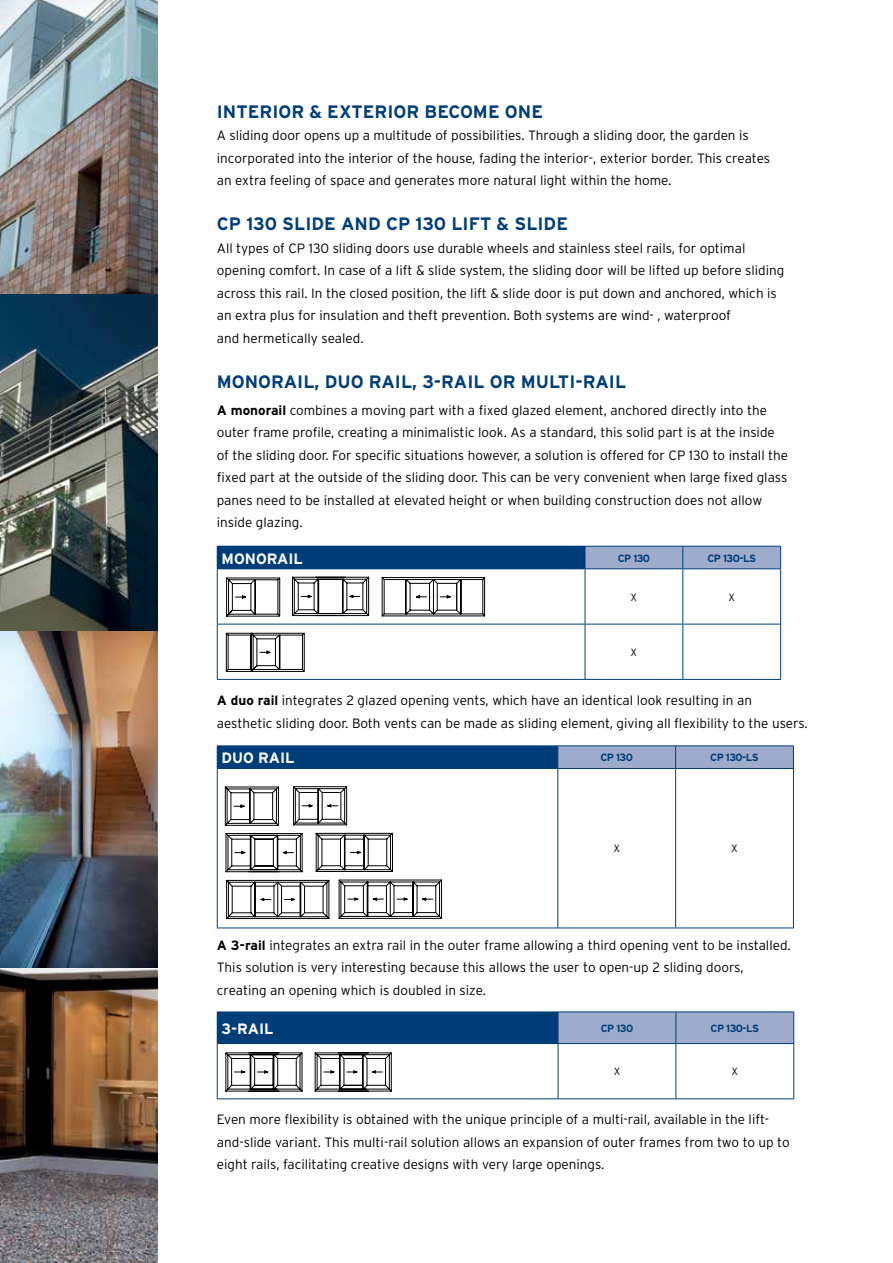
<style>
.page{position:relative;width:893px;height:1263px;background:#fff}
.page>*{position:absolute;margin:0;border:0;box-sizing:border-box;transform-origin:0 0}
.t1{font:700 18px "Interstate Rey";color:#003e7a}
.t2{font:700 15px "Interstate Rey";color:#fff}
.t3{font:300 13.5px/22.5px "Interstate Rey";color:#000}
.t4{font:700 10.5px "Interstate Rey";letter-spacing:-.05em;color:#003e7a}
.t5{font:300 10.5px "Interstate Rey";color:#000}
.s1{font-weight:700}
</style>
<div class="page">
<div style="left:217px;top:746px;width:341px;height:22px;background:#003e7a"></div>
<hr style="left:217px;top:927px;width:341px;height:1px;background:#003e7a">
<hr style="left:558px;top:927px;width:118px;height:1px;background:#003e7a">
<hr style="left:676px;top:927px;width:118px;height:1px;background:#003e7a">
<hr style="left:557px;top:769px;width:1px;height:158px;background:#003e7a">
<hr style="left:558px;top:768px;width:118px;height:1px;background:#003e7a">
<hr style="left:675px;top:769px;width:1px;height:158px;background:#003e7a">
<hr style="left:676px;top:768px;width:118px;height:1px;background:#003e7a">
<hr style="left:793px;top:769px;width:1px;height:158px;background:#003e7a">
<hr style="left:217px;top:745px;width:341px;height:1px;background:#003e7a">
<hr style="left:558px;top:745px;width:118px;height:1px;background:#003e7a">
<hr style="left:676px;top:745px;width:118px;height:1px;background:#003e7a">
<div style="left:558px;top:746px;width:236px;height:22px;background:#9eabcb"></div>
<hr style="left:217px;top:768px;width:341px;height:1px;background:#003e7a">
<hr style="left:217px;top:769px;width:1px;height:158px;background:#003e7a">
<svg style="left:226px;top:880px;width:103px;height:39px"></svg>
<svg style="left:339px;top:880px;width:103px;height:39px"></svg>
<svg style="left:225px;top:787px;width:54px;height:38px"></svg>
<svg style="left:293px;top:786px;width:54px;height:39px"></svg>
<svg style="left:226px;top:833px;width:76px;height:39px"></svg>
<svg style="left:316px;top:833px;width:77px;height:39px"></svg>
<div style="left:217px;top:1012px;width:341px;height:31px;background:#003e7a"></div>
<div style="left:559px;top:1012px;width:234px;height:31px;background:#9eabcb"></div>
<hr style="left:217px;top:1098px;width:341px;height:1px;background:#003e7a">
<hr style="left:558px;top:1098px;width:118px;height:1px;background:#003e7a">
<hr style="left:676px;top:1098px;width:118px;height:1px;background:#003e7a">
<hr style="left:558px;top:1044px;width:1px;height:54px;background:#003e7a">
<hr style="left:558px;top:1043px;width:118px;height:1px;background:#003e7a">
<hr style="left:675px;top:1044px;width:1px;height:54px;background:#003e7a">
<hr style="left:676px;top:1043px;width:118px;height:1px;background:#003e7a">
<hr style="left:793px;top:1044px;width:1px;height:54px;background:#003e7a">
<hr style="left:217px;top:1011px;width:341px;height:1px;background:#003e7a">
<hr style="left:558px;top:1011px;width:118px;height:1px;background:#003e7a">
<hr style="left:558px;top:1012px;width:1px;height:31px;background:#003e7a">
<hr style="left:676px;top:1011px;width:118px;height:1px;background:#003e7a">
<hr style="left:675px;top:1012px;width:1px;height:31px;background:#003e7a">
<hr style="left:793px;top:1012px;width:1px;height:31px;background:#003e7a">
<hr style="left:217px;top:1043px;width:341px;height:1px;background:#003e7a">
<hr style="left:217px;top:1044px;width:1px;height:54px;background:#003e7a">
<svg style="left:226px;top:1052px;width:76px;height:39px"></svg>
<svg style="left:315px;top:1052px;width:77px;height:39px"></svg>
<img style="left:0;top:0;width:158px;height:1263px">
<div style="left:217px;top:546px;width:368px;height:23px;background:#003e7a"></div>
<hr style="left:217px;top:679px;width:368px;height:1px;background:#003e7a">
<hr style="left:585px;top:679px;width:98px;height:1px;background:#003e7a">
<hr style="left:683px;top:679px;width:98px;height:1px;background:#003e7a">
<hr style="left:585px;top:569px;width:1px;height:55px;background:#003e7a">
<hr style="left:682px;top:569px;width:1px;height:55px;background:#003e7a">
<hr style="left:780px;top:569px;width:1px;height:55px;background:#003e7a">
<hr style="left:585px;top:624px;width:1px;height:55px;background:#003e7a">
<hr style="left:585px;top:624px;width:98px;height:1px;background:#003e7a">
<hr style="left:682px;top:624px;width:1px;height:55px;background:#003e7a">
<hr style="left:780px;top:624px;width:1px;height:55px;background:#003e7a">
<hr style="left:683px;top:624px;width:98px;height:1px;background:#003e7a">
<svg style="left:585px;top:546px;width:196px;height:23px;background:#93a3c5"></svg>
<hr style="left:217px;top:569px;width:1px;height:55px;background:#003e7a">
<hr style="left:217px;top:624px;width:368px;height:1px;background:#003e7a">
<hr style="left:217px;top:624px;width:1px;height:55px;background:#003e7a">
<svg style="left:226px;top:578px;width:54px;height:38px"></svg>
<svg style="left:292px;top:577px;width:77px;height:39px"></svg>
<svg style="left:382px;top:577px;width:103px;height:39px"></svg>
<svg style="left:226px;top:633px;width:78px;height:39px"></svg>
<div style="left:281px;top:1066px;width:14px;height:12px;background:#fff"></div>
<h1 class="t1" style="left:217px;top:101px;width:328px">INTERIOR &amp; EXTERIOR BECOME ONE</h1>
<p class="t3" style="left:217px;top:124px;width:555px">A sliding door opens up a multitude of possibilities. Through a sliding door, the garden is incorporated into the interior of the house, fading the interior-, exterior border. This creates an extra feeling of space and generates more natural light within the home.</p>
<h1 class="t1" style="left:217px;top:213px;width:353px">CP 130 SLIDE AND CP 130 LIFT &amp; SLIDE</h1>
<p class="t3" style="left:217px;top:237px;width:569px">All types of CP 130 sliding doors use durable wheels and stainless steel rails, for optimal opening comfort. In case of a lift &amp; slide system, the sliding door will be lifted up before sliding across this rail. In the closed position, the lift &amp; slide door is put down and anchored, which is an extra plus for insulation and theft prevention. Both systems are wind- , waterproof<br>and hermetically sealed.</p>
<h1 class="t1" style="left:217px;top:371px;width:411px">MONORAIL, DUO RAIL, 3-RAIL OR MULTI-RAIL</h1>
<p class="t3" style="left:217px;top:398px;width:573px"><span class="s1">A monorail</span> combines a moving part with a fixed glazed element, anchored directly into the outer frame profile, creating a minimalistic look. As a standard, this solid part is at the inside of the sliding door. For specific situations however, a solution is offered for CP 130 to install the fixed part at the outside of the sliding door. This can be very convenient when large fixed glass panes need to be installed at elevated height or when building construction does not allow inside glazing.</p>
<p class="t2" style="left:221px;top:549px;width:83px">MONORAIL</p>
<p class="t4" style="left:618px;top:552px;width:34px">CP 130</p>
<p class="t4" style="left:707px;top:552px;width:50px">CP 130-LS</p>
<p class="t5" style="left:631px;top:591px;width:8px">X</p>
<p class="t5" style="left:728px;top:591px;width:8px">X</p>
<p class="t5" style="left:631px;top:646px;width:8px">X</p>
<p class="t3" style="left:217px;top:689px;width:592px"><span class="s1">A duo rail</span> integrates 2 glazed opening vents, which have an identical look resulting in an aesthetic sliding door. Both vents can be made as sliding element, giving all flexibility to the users.</p>
<p class="t2" style="left:221px;top:749px;width:74px">DUO RAIL</p>
<p class="t4" style="left:600px;top:751px;width:34px">CP 130</p>
<p class="t4" style="left:710px;top:751px;width:50px">CP 130-LS</p>
<p class="t5" style="left:613px;top:842px;width:8px">X</p>
<p class="t5" style="left:731px;top:842px;width:8px">X</p>
<p class="t3" style="left:217px;top:933px;width:575px"><span class="s1">A 3-rail</span> integrates an extra rail in the outer frame allowing a third opening vent to be installed.<br>This solution is very interesting because this allows the user to open-up 2 sliding doors, creating an opening which is doubled in size.</p>
<p class="t2" style="left:221px;top:1019px;width:53px">3-RAIL</p>
<p class="t4" style="left:601px;top:1022px;width:34px">CP 130</p>
<p class="t4" style="left:710px;top:1022px;width:50px">CP 130-LS</p>
<p class="t5" style="left:614px;top:1065px;width:8px">X</p>
<p class="t5" style="left:731px;top:1065px;width:8px">X</p>
<p class="t3" style="left:217px;top:1108px;width:574px">Even more flexibility is obtained with the unique principle of a multi-rail, available in the lift&shy;and-slide variant. This multi-rail solution allows an expansion of outer frames from two to up to eight rails, facilitating creative designs with very large openings.</p>
</div>
